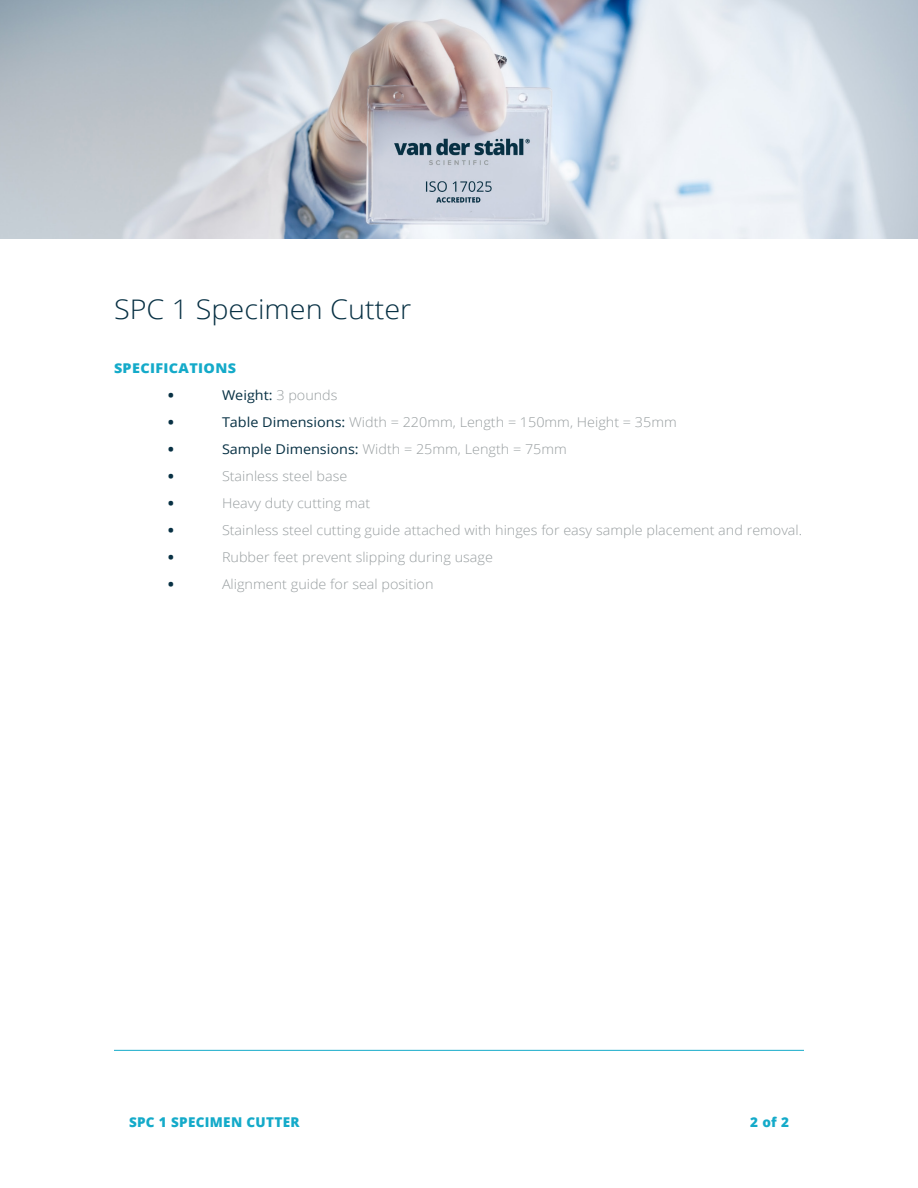
<style>
.page{position:relative;width:918px;height:1188px;background:#fff}
.page>*{position:absolute;margin:0;border:0;box-sizing:border-box;transform-origin:0 0}
.t1{font:300 27px "Open Sans";color:#083144;scale:1.07 1}
.t2{font:300 13.5px "Open Sans";color:#989ea0;scale:1.07 1}
.t3{font:800 13.5px "Open Sans";letter-spacing:.025em;color:#14aac9}
.t4{font:800 13.5px "Open Sans";letter-spacing:.025em;color:#14aac9;scale:1.07 1}
.t5{font:13.5px "Open Sans";color:#083144;scale:1.07 1}
.t6{font:800 13.5px "Open Sans";color:#083144;scale:1.07 1}
.s1{font-weight:300;color:#989ea0}
.s2{font-weight:400;color:#083144}
</style>
<div class="page">
<hr style="left:114px;top:1050px;width:690px;height:1px;background:#14aac9">
<img style="left:0;top:0;width:917px;height:239px">
<p class="t1" style="left:114px;top:291px;width:279px">SPC 1 Specimen Cutter</p>
<p class="t4" style="left:114px;top:358px;width:116px">SPECIFICATIONS</p>
<p class="t6" style="left:168px;top:385px;width:7px">•</p>
<p class="t5" style="left:222px;top:386px;width:110px">Weight: <span class="s1">3 pounds</span></p>
<p class="t6" style="left:168px;top:412px;width:7px">•</p>
<p class="t2" style="left:222px;top:413px;width:427px"><span class="s2">Table Dimensions:</span> Width = 220mm, Length = 150mm, Height = 35mm</p>
<p class="t6" style="left:168px;top:439px;width:7px">•</p>
<p class="t2" style="left:222px;top:440px;width:324px"><span class="s2">Sample Dimensions:</span> Width = 25mm, Length = 75mm</p>
<p class="t6" style="left:168px;top:466px;width:7px">•</p>
<p class="t2" style="left:222px;top:467px;width:119px">Stainless steel base</p>
<p class="t6" style="left:168px;top:493px;width:7px">•</p>
<p class="t2" style="left:222px;top:494px;width:140px">Heavy duty cutting mat</p>
<p class="t6" style="left:168px;top:520px;width:7px">•</p>
<p class="t2" style="left:222px;top:521px;width:544px">Stainless steel cutting guide attached with hinges for easy sample placement and removal.</p>
<p class="t6" style="left:168px;top:547px;width:7px">•</p>
<p class="t2" style="left:222px;top:548px;width:255px">Rubber feet prevent slipping during usage</p>
<p class="t6" style="left:168px;top:574px;width:7px">•</p>
<p class="t2" style="left:222px;top:575px;width:199px">Alignment guide for seal position</p>
<p class="t3" style="left:129px;top:1112px;width:172px">SPC 1 SPECIMEN CUTTER</p>
<p class="t3" style="left:750px;top:1112px;width:40px">2 of 2</p>
</div>
